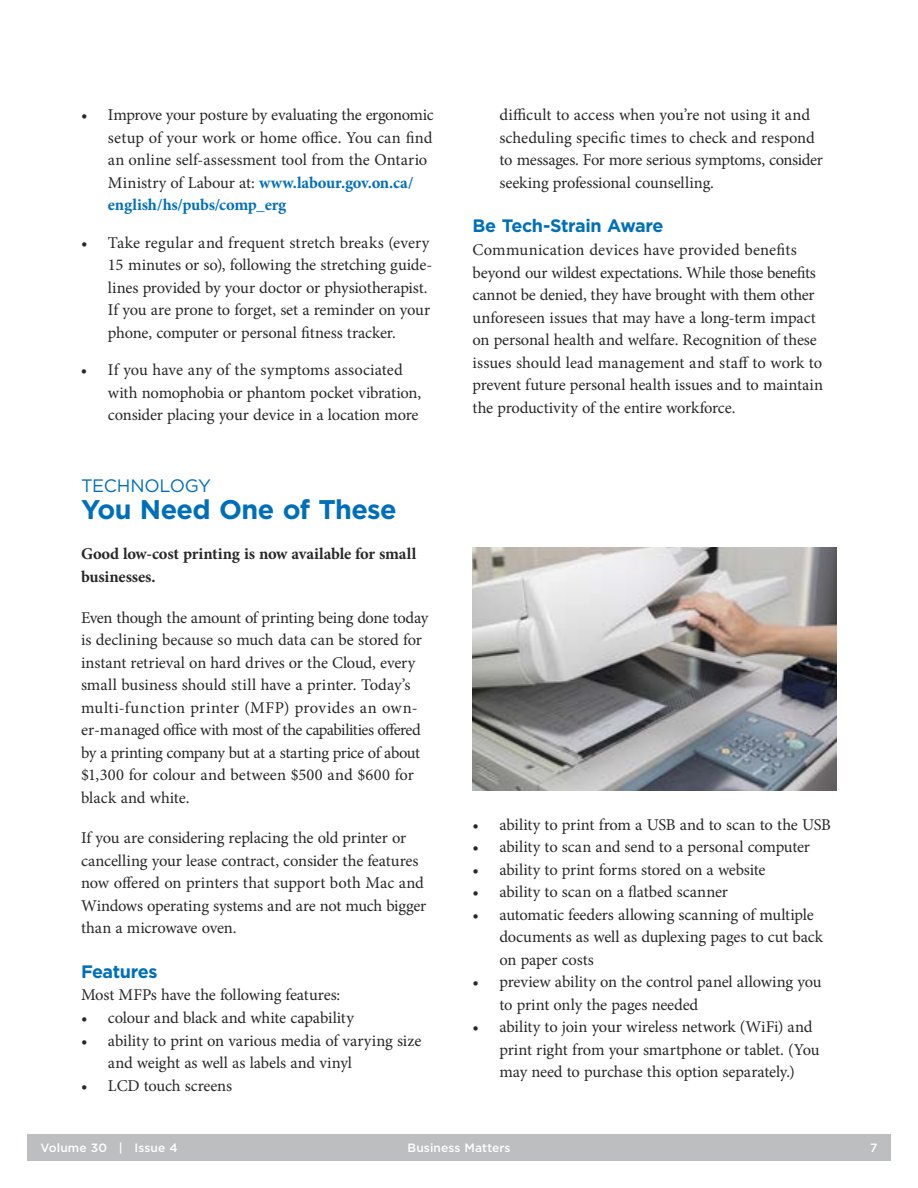
<style>
.page{position:relative;width:918px;height:1188px;background:#fff}
.page>*{position:absolute;margin:0;border:0;box-sizing:border-box;transform-origin:0 0}
.t1{font:700 27px "Gotham";letter-spacing:-.025em;color:#006fba}
.t2{font:700 18px "Gotham";letter-spacing:-.025em;color:#006fba}
.t3{font:18px "Gotham";letter-spacing:-.015em;color:#006fba}
.t4{font:16.5px/22.5px "Minion Pro";letter-spacing:-.01em;color:#292829}
.t5{font:700 16.5px/22.5px "Minion Pro";letter-spacing:-.01em;color:#292829}
.t6{font:500 12px "Gotham";letter-spacing:.01em;color:#fff}
.s1{font-weight:700;color:#006fba}
</style>
<div class="page">
<div style="left:27px;top:1134px;width:864px;height:27px;background:#bcbec0"></div>
<img style="left:472px;top:547px;width:365px;height:243px">
<p class="t4" style="left:108px;top:104px;width:327px;text-indent:-27px">• Improve your posture by evaluating the ergonomic setup of your work or home office. You can find an online self-assessment tool from the Ontario Ministry of Labour at: <span class="s1">www.labour.gov.on.ca/ english/hs/pubs/comp_erg</span></p>
<p class="t4" style="left:108px;top:231px;width:326px;text-indent:-27px">• Take regular and frequent stretch breaks (every 15 minutes or so), following the stretching guide&shy;lines provided by your doctor or physiotherapist.<br>If you are prone to forget, set a reminder on your phone, computer or personal fitness tracker.</p>
<p class="t4" style="left:108px;top:359px;width:315px;text-indent:-27px">• If you have any of the symptoms associated with nomophobia or phantom pocket vibration, consider placing your device in a location more</p>
<p class="t3" style="left:81px;top:474px;width:132px">TECHNOLOGY</p>
<h1 class="t1" style="left:81px;top:492px;width:317px">You Need One of These</h1>
<p class="t5" style="left:81px;top:543px;width:337px">Good low-cost printing is now available for small businesses.</p>
<p class="t4" style="left:81px;top:606px;width:349px">Even though the amount of printing being done today is declining because so much data can be stored for instant retrieval on hard drives or the Cloud, every small business should still have a printer. Today’s multi-function printer (MFP) provides an own&shy;er-managed office with most of the capabilities offered by a printing company but at a starting price of about $1,300 for colour and between $500 and $600 for black and white.</p>
<p class="t4" style="left:81px;top:827px;width:347px">If you are considering replacing the old printer or cancelling your lease contract, consider the features now offered on printers that support both Mac and Windows operating systems and are not much bigger than a microwave oven.</p>
<p class="t2" style="left:81px;top:960px;width:78px">Features</p>
<p class="t4" style="left:81px;top:984px;width:261px">Most MFPs have the following features:</p>
<p class="t4" style="left:81px;top:1007px;width:274px">• colour and black and white capability</p>
<p class="t4" style="left:108px;top:1029px;width:315px;text-indent:-27px">• ability to print on various media of varying size and weight as well as labels and vinyl</p>
<p class="t4" style="left:81px;top:1074px;width:153px">• LCD touch screens</p>
<p class="t4" style="left:499px;top:104px;width:325px">difficult to access when you’re not using it and scheduling specific times to check and respond to messages. For more serious symptoms, consider seeking professional counselling.</p>
<p class="t2" style="left:472px;top:214px;width:193px">Be Tech-Strain Aware</p>
<p class="t4" style="left:472px;top:239px;width:352px">Communication devices have provided benefits beyond our wildest expectations. While those benefits cannot be denied, they have brought with them other unforeseen issues that may have a long-term impact on personal health and welfare. Recognition of these issues should lead management and staff to work to prevent future personal health issues and to maintain the productivity of the entire workforce.</p>
<p class="t4" style="left:472px;top:813px;width:360px">• ability to print from a USB and to scan to the USB</p>
<p class="t4" style="left:472px;top:836px;width:339px">• ability to scan and send to a personal computer</p>
<p class="t4" style="left:472px;top:858px;width:295px">• ability to print forms stored on a website</p>
<p class="t4" style="left:472px;top:881px;width:257px">• ability to scan on a flatbed scanner</p>
<p class="t4" style="left:499px;top:903px;width:325px;text-indent:-27px">• automatic feeders allowing scanning of multiple documents as well as duplexing pages to cut back on paper costs</p>
<p class="t4" style="left:499px;top:971px;width:324px;text-indent:-27px">• preview ability on the control panel allowing you to print only the pages needed</p>
<p class="t4" style="left:499px;top:1016px;width:321px;text-indent:-27px">• ability to join your wireless network (WiFi) and print right from your smartphone or tablet. (You may need to purchase this option separately.)</p>
<p class="t6" style="left:40px;top:1140px;width:139px">Volume 30 | Issue 4</p>
<p class="t6" style="left:407px;top:1140px;width:105px">Business Matters</p>
<p class="t6" style="left:870px;top:1140px;width:9px">7</p>
</div>
